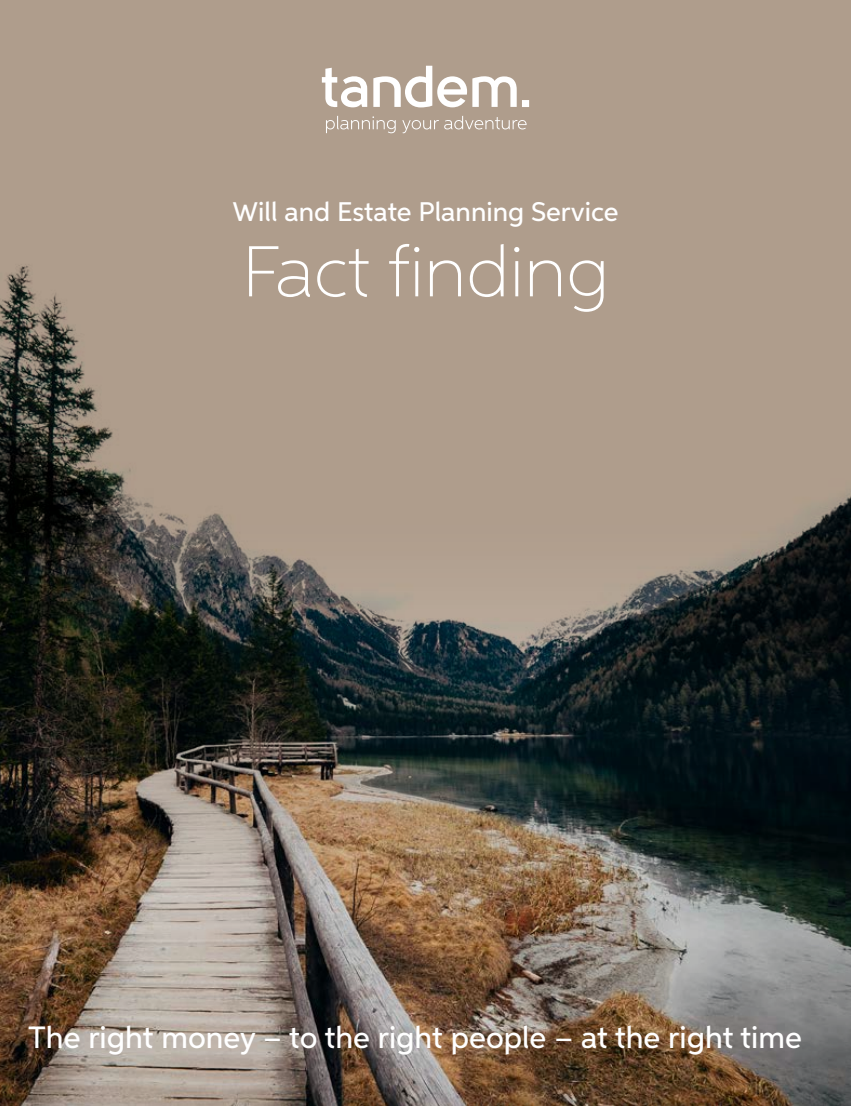
<style>
.page{position:relative;width:851px;height:1106px;background:#fff}
.page>*{position:absolute;margin:0;border:0;box-sizing:border-box;transform-origin:0 0}
.t1{font:100 72px "Aspira";color:#fff}
.t2{font:500 30.9px "Aspira";color:#fff}
.t3{font:500 27px "Aspira";color:#fff}
</style>
<div class="page">
<div style="left:0;top:0;width:850px;height:1106px;background:#af9d8c"></div>
<img style="left:0;top:265px;width:850px;height:841px">
<svg style="left:322px;top:66px;width:207px;height:42px"></svg>
<svg style="left:326px;top:116px;width:200px;height:17px"></svg>
<p class="t3" style="left:232px;top:195px;width:387px">Will and Estate Planning Service</p>
<h1 class="t1" style="left:241px;top:228px;width:369px">Fact finding</h1>
<p class="t2" style="left:28px;top:1018px;width:775px">The right money – to the right people – at the right time</p>
</div>
